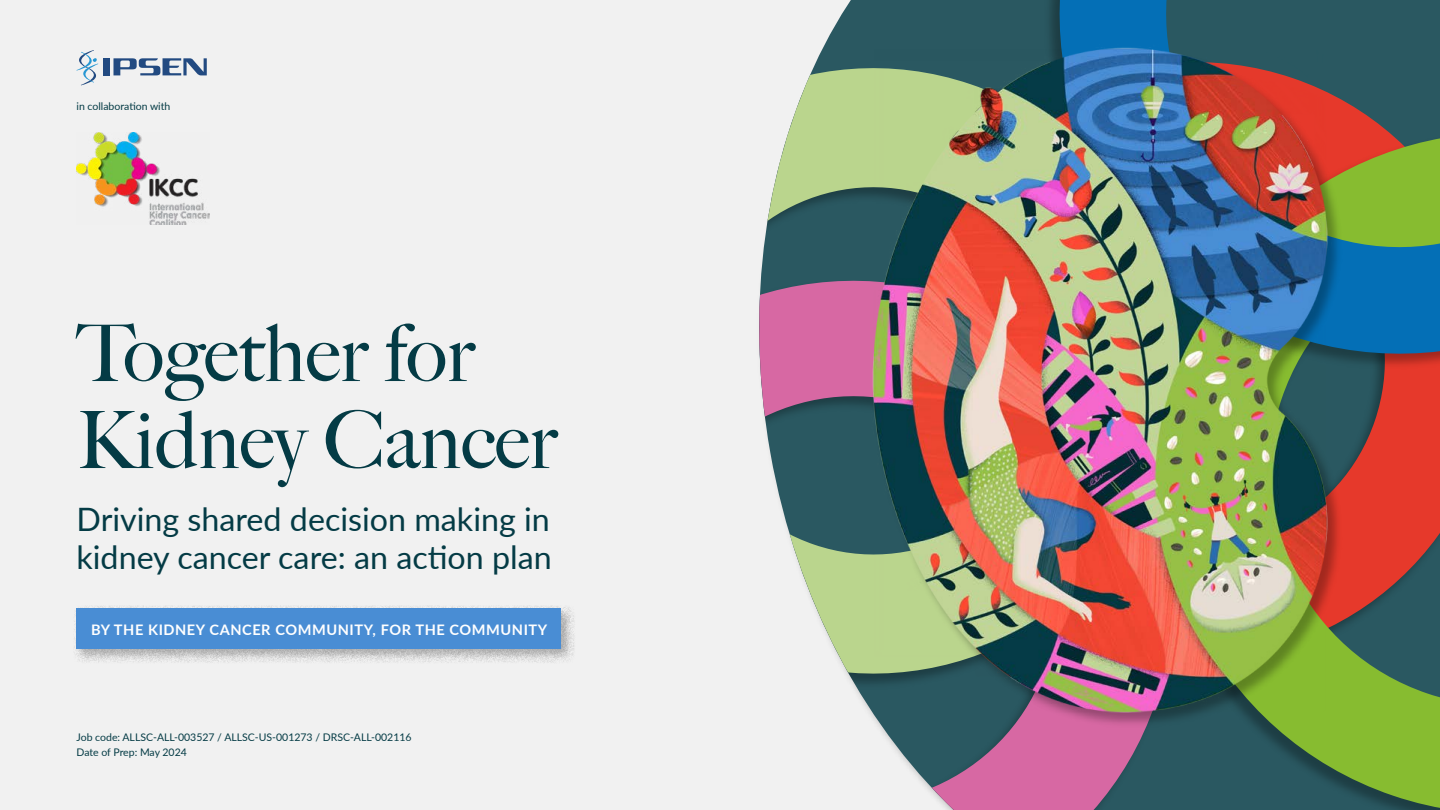
<style>
.page{position:relative;width:1440px;height:810px;background:#f1f1f1}
.page>*{position:absolute;margin:0;border:0;box-sizing:border-box;transform-origin:0 0}
.t1{font:79.2px/87px "Big Caslon FB";color:#043b45}
.t2{font:32.25px/38.7px "Lato";color:#043b45}
.t3{font:700 14.55px "Lato";letter-spacing:.04em;color:#fff}
.t4{font:10.5px "Lato";color:#043b45}
</style>
<div class="page">
<svg style="left:770px;top:102px;width:29px;height:104px"></svg>
<svg style="left:759px;top:206px;width:365px;height:604px"></svg>
<svg style="left:1124px;top:391px;width:316px;height:419px;background:#866540"></svg>
<svg style="left:1401px;top:0;width:39px;height:391px;background:#497565"></svg>
<img style="left:799px;top:0;width:602px;height:806px">
<svg style="left:76px;top:50px;width:22px;height:35px"></svg>
<div style="left:103px;top:58px;width:7px;height:17px;background:#224a81"></div>
<svg style="left:113px;top:58px;width:94px;height:17px"></svg>
<div style="left:73px;top:605px;width:503px;height:58px;background:#000;opacity:.3"></div>
<div style="left:76px;top:608px;width:485px;height:41px;background:#498dd4"></div>
<img style="left:77px;top:132px;width:132px;height:93px">
<p class="t4" style="left:76px;top:99px;width:95px">in collaboration with</p>
<h1 class="t1" style="left:76px;top:311px;width:483px">Together for<br>Kidney Cancer</h1>
<h2 class="t2" style="left:76px;top:498px;width:477px">Driving shared decision making in kidney cancer care: an action plan</h2>
<h3 class="t3" style="left:91px;top:619px;width:458px">BY THE KIDNEY CANCER COMMUNITY, FOR THE COMMUNITY</h3>
<p class="t4" style="left:76px;top:730px;width:337px">Job code: ALLSC-ALL-003527 / ALLSC-US-001273 / DRSC-ALL-002116</p>
<p class="t4" style="left:76px;top:745px;width:112px">Date of Prep: May 2024</p>
</div>
